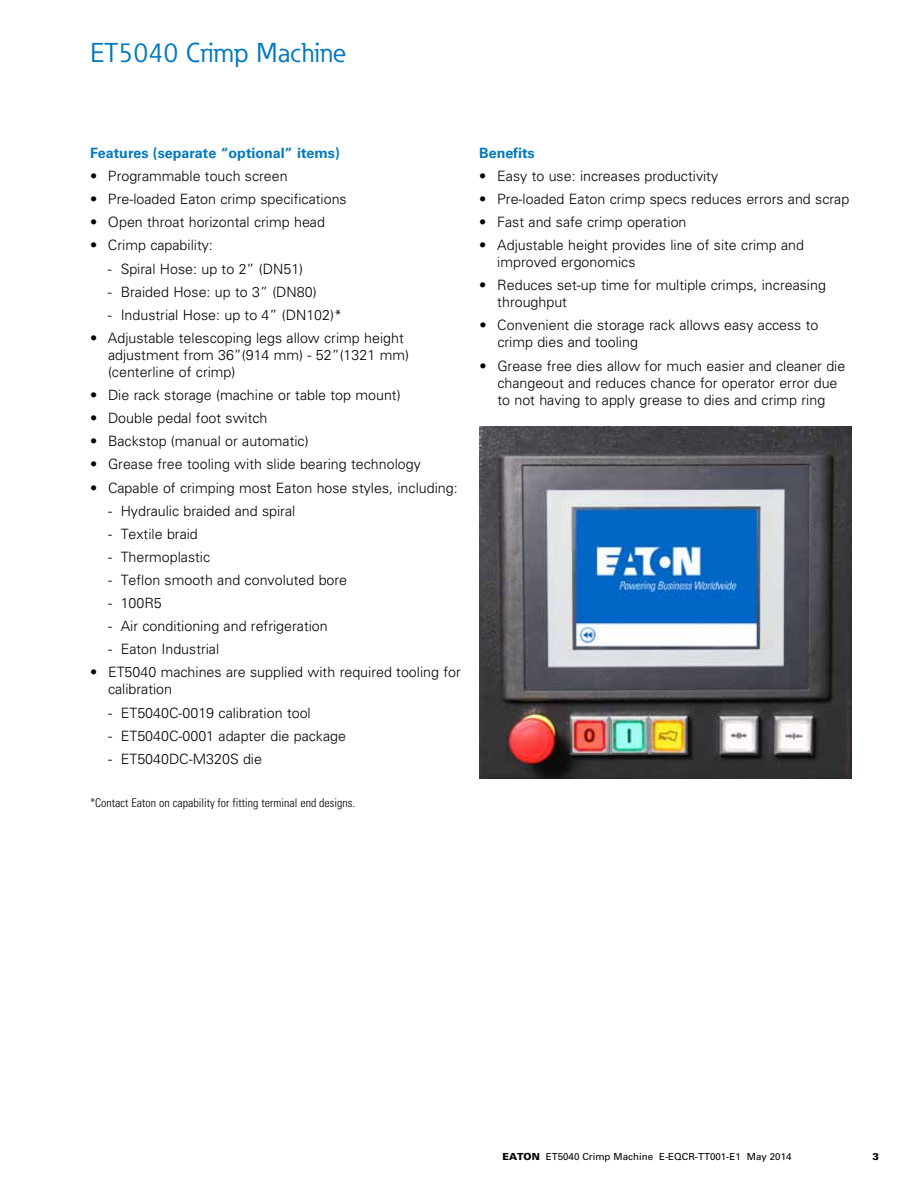
<style>
.page{position:relative;width:918px;height:1188px;background:#fff}
.page>*{position:absolute;margin:0;border:0;box-sizing:border-box;transform-origin:0 0}
.t1{font:27px "Eaton";color:#0079c1}
.t2{font:300 14.25px/17.1px "Univers LT Std";color:#000}
.t3{font:700 14.25px "Univers LT Std";color:#0079c1}
.t4{font:300 condensed 12px "Univers LT Std";color:#000}
.t5{font:9.75px "Univers LT Std";color:#000}
.t6{font:900 9.75px "Univers LT Std";color:#000}
.s1{font-weight:900}
</style>
<div class="page">
<img style="left:480px;top:427px;width:371px;height:352px">
<h1 class="t1" style="left:90px;top:36px;width:258px">ET5040 Crimp Machine</h1>
<p class="t3" style="left:90px;top:145px;width:251px">Features (separate “optional” items)</p>
<p class="t2" style="left:90px;top:168px;width:199px">• Programmable touch screen</p>
<p class="t2" style="left:90px;top:191px;width:258px">• Pre-loaded Eaton crimp specifications</p>
<p class="t2" style="left:90px;top:214px;width:236px">• Open throat horizontal crimp head</p>
<p class="t2" style="left:90px;top:237px;width:124px">• Crimp capability:</p>
<p class="t2" style="left:108px;top:260px;width:197px">- Spiral Hose: up to 2” (DN51)</p>
<p class="t2" style="left:108px;top:283px;width:210px">- Braided Hose: up to 3” (DN80)</p>
<p class="t2" style="left:108px;top:306px;width:236px">- Industrial Hose: up to 4” (DN102)*</p>
<p class="t2" style="left:108px;top:329px;width:302px;text-indent:-18px">• Adjustable telescoping legs allow crimp height adjustment from 36”(914 mm) - 52”(1321 mm) (centerline of crimp)</p>
<p class="t2" style="left:90px;top:387px;width:312px">• Die rack storage (machine or table top mount)</p>
<p class="t2" style="left:90px;top:410px;width:179px">• Double pedal foot switch</p>
<p class="t2" style="left:90px;top:433px;width:220px">• Backstop (manual or automatic)</p>
<p class="t2" style="left:90px;top:456px;width:332px">• Grease free tooling with slide bearing technology</p>
<p class="t2" style="left:90px;top:479px;width:369px">• Capable of crimping most Eaton hose styles, including:</p>
<p class="t2" style="left:108px;top:502px;width:189px">- Hydraulic braided and spiral</p>
<p class="t2" style="left:108px;top:525px;width:91px">- Textile braid</p>
<p class="t2" style="left:108px;top:548px;width:104px">- Thermoplastic</p>
<p class="t2" style="left:108px;top:571px;width:241px">- Teflon smooth and convoluted bore</p>
<p class="t2" style="left:108px;top:594px;width:55px">- 100R5</p>
<p class="t2" style="left:108px;top:618px;width:221px">- Air conditioning and refrigeration</p>
<p class="t2" style="left:108px;top:641px;width:113px">- Eaton Industrial</p>
<p class="t2" style="left:108px;top:664px;width:354px;text-indent:-18px">• ET5040 machines are supplied with required tooling for calibration</p>
<p class="t2" style="left:108px;top:704px;width:204px">- ET5040C-0019 calibration tool</p>
<p class="t2" style="left:108px;top:727px;width:240px">- ET5040C-0001 adapter die package</p>
<p class="t2" style="left:108px;top:750px;width:156px">- ET5040DC-M320S die</p>
<p class="t4" style="left:90px;top:795px;width:267px">*Contact Eaton on capability for fitting terminal end designs.</p>
<p class="t3" style="left:479px;top:144px;width:57px">Benefits</p>
<p class="t2" style="left:479px;top:167px;width:240px">• Easy to use: increases productivity</p>
<p class="t2" style="left:479px;top:190px;width:372px">• Pre-loaded Eaton crimp specs reduces errors and scrap</p>
<p class="t2" style="left:479px;top:213px;width:209px">• Fast and safe crimp operation</p>
<p class="t2" style="left:497px;top:236px;width:308px;text-indent:-18px">• Adjustable height provides line of site crimp and improved ergonomics</p>
<p class="t2" style="left:497px;top:277px;width:330px;text-indent:-18px">• Reduces set-up time for multiple crimps, increasing throughput</p>
<p class="t2" style="left:497px;top:317px;width:323px;text-indent:-18px">• Convenient die storage rack allows easy access to crimp dies and tooling</p>
<p class="t2" style="left:497px;top:357px;width:350px;text-indent:-18px">• Grease free dies allow for much easier and cleaner die changeout and reduces chance for operator error due to not having to apply grease to dies and crimp ring</p>
<p class="t5" style="left:503px;top:1150px;width:291px"><span class="s1">EATON</span> ET5040 Crimp Machine E-EQCR-TT001-E1 May 2014</p>
<p class="t6" style="left:872px;top:1150px;width:8px">3</p>
</div>
